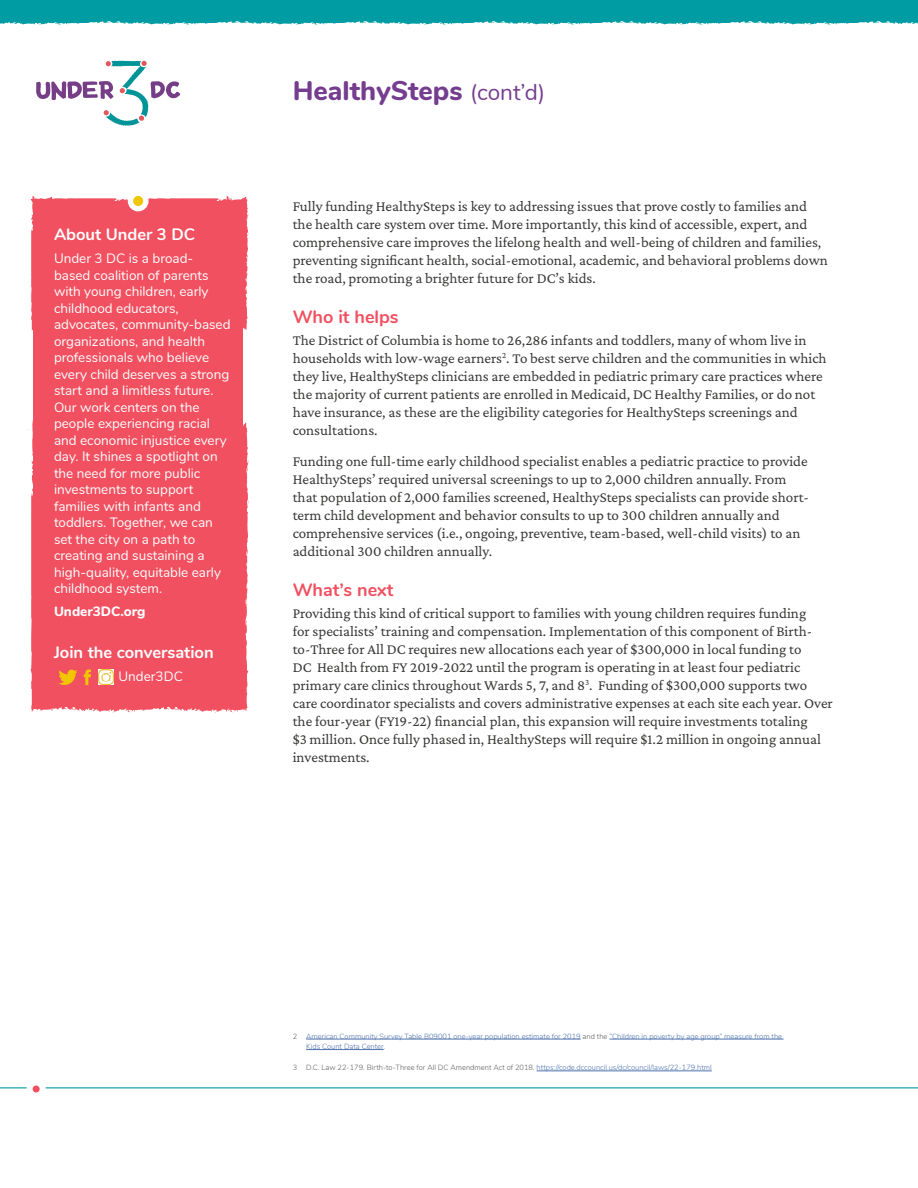
<style>
.page{position:relative;width:918px;height:1188px;background:#fff}
.page>*{position:absolute;margin:0;border:0;box-sizing:border-box;transform-origin:0 0}
.t1{font:800 27px "Nunito";color:#753d90}
.t2{font:700 18px "Nunito";color:#f15060}
.t3{font:700 16.5px "Nunito";color:#fff}
.t4{font:200 15px/18px "Crimson Pro";color:#373a36}
.t5{font:13.5px/16.5px "Nunito";color:#fff}
.t6{font:800 13.5px "Nunito";color:#fff}
.t7{font:300 7.5px/10.5px "Nunito";color:#4f73ad}
.t8{font:300 7.5px "Nunito";color:#5f615e}
.s1{font-weight:400;font-size:22.5px}
.s2{color:#5f615e}
.s3{color:#4f73ad}
</style>
<div class="page">
<hr style="left:0;top:1087px;width:918px;height:1px;background:#009ca3">
<div style="left:33px;top:202px;width:210px;height:500px;background:#f15060"></div>
<svg style="left:36px;top:61px;width:144px;height:65px"></svg>
<svg style="left:0;top:0;width:918px;height:25px;background:#14a3aa"></svg>
<svg style="left:28px;top:195px;width:221px;height:136px"></svg>
<div style="left:130px;top:193px;width:16px;height:16px;background:#f1c500;border-radius:50%"></div>
<div style="left:128px;top:191px;width:21px;height:20px;border:5px solid #fff;border-radius:50%"></div>
<div style="left:30px;top:1082px;width:13px;height:14px;background:#f15060;border-radius:50%"></div>
<div style="left:27px;top:1079px;width:19px;height:20px;border:6px solid #fff;border-radius:50%"></div>
<svg style="left:28px;top:420px;width:221px;height:293px"></svg>
<img style="left:98px;top:670px;width:16px;height:15px">
<hr style="left:306px;top:1039px;width:275px;height:1px;background:#4f73ad">
<hr style="left:609px;top:1039px;width:175px;height:1px;background:#4f73ad">
<hr style="left:306px;top:1049px;width:78px;height:1px;background:#4f73ad">
<hr style="left:537px;top:1071px;width:175px;height:1px;background:#4f73ad">
<p class="t3" style="left:54px;top:222px;width:142px">About Under 3 DC</p>
<p class="t5" style="left:54px;top:249px;width:178px">Under 3 DC is a broad&shy;based coalition of parents with young children, early childhood educators, advocates, community-based organizations, and health professionals who believe every child deserves a strong start and a limitless future.<br>Our work centers on the people experiencing racial and economic injustice every day. It shines a spotlight on the need for more public investments to support families with infants and toddlers. Together, we can set the city on a path to creating and sustaining a high-quality, equitable early childhood system.</p>
<p class="t6" style="left:54px;top:602px;width:93px">Under3DC.org</p>
<p class="t3" style="left:54px;top:640px;width:161px">Join the conversation</p>
<p class="t5" style="left:118px;top:667px;width:66px">Under3DC</p>
<h1 class="t1" style="left:293px;top:71px;width:254px">HealthySteps <span class="s1">(cont’d)</span></h1>
<p class="t4" style="left:293px;top:197px;width:537px">Fully funding HealthySteps is key to addressing issues that prove costly to families and the health care system over time. More importantly, this kind of accessible, expert, and comprehensive care improves the lifelong health and well-being of children and families, preventing significant health, social-emotional, academic, and behavioral problems down the road, promoting a brighter future for DC’s kids.</p>
<p class="t2" style="left:293px;top:304px;width:108px">Who it helps</p>
<p class="t4" style="left:293px;top:331px;width:535px">The District of Columbia is home to 26,286 infants and toddlers, many of whom live in households with low-wage earners<sup>2</sup>. To best serve children and the communities in which they live, HealthySteps clinicians are embedded in pediatric primary care practices where the majority of current patients are enrolled in Medicaid, DC Healthy Families, or do not have insurance, as these are the eligibility categories for HealthySteps screenings and consultations.</p>
<p class="t4" style="left:293px;top:452px;width:518px">Funding one full-time early childhood specialist enables a pediatric practice to provide HealthySteps’ required universal screenings to up to 2,000 children annually. From that population of 2,000 families screened, HealthySteps specialists can provide short&shy;term child development and behavior consults to up to 300 children annually and comprehensive services (i.e., ongoing, preventive, team-based, well-child visits) to an additional 300 children annually.</p>
<p class="t2" style="left:293px;top:577px;width:102px">What’s next</p>
<p class="t4" style="left:293px;top:604px;width:542px">Providing this kind of critical support to families with young children requires funding<br>for specialists’ training and compensation. Implementation of this component of Birth&shy;to-Three for All DC requires new allocations each year of $300,000 in local funding to<br>DC Health from FY 2019-2022 until the program is operating in at least four pediatric primary care clinics throughout Wards 5, 7, and 8<sup>3</sup>. Funding of $300,000 supports two care coordinator specialists and covers administrative expenses at each site each year. Over the four-year (FY19-22) financial plan, this expansion will require investments totaling<br>$3 million. Once fully phased in, HealthySteps will require $1.2 million in ongoing annual investments.</p>
<p class="t7" style="left:306px;top:1030px;width:478px;text-indent:-14px"><span class="s2">2</span> American Community Survey Table B09001 one-year population estimate for 2019 <span class="s2">and the</span> “Children in poverty by age group” measure from the<br>Kids Count Data Center<span class="s2">.</span></p>
<p class="t8" style="left:293px;top:1062px;width:421px">3 D.C. Law 22-179. Birth-to-Three for All DC Amendment Act of 2018. <span class="s3">https://code.dccouncil.us/dc/council/laws/22-179.html</span></p>
</div>
